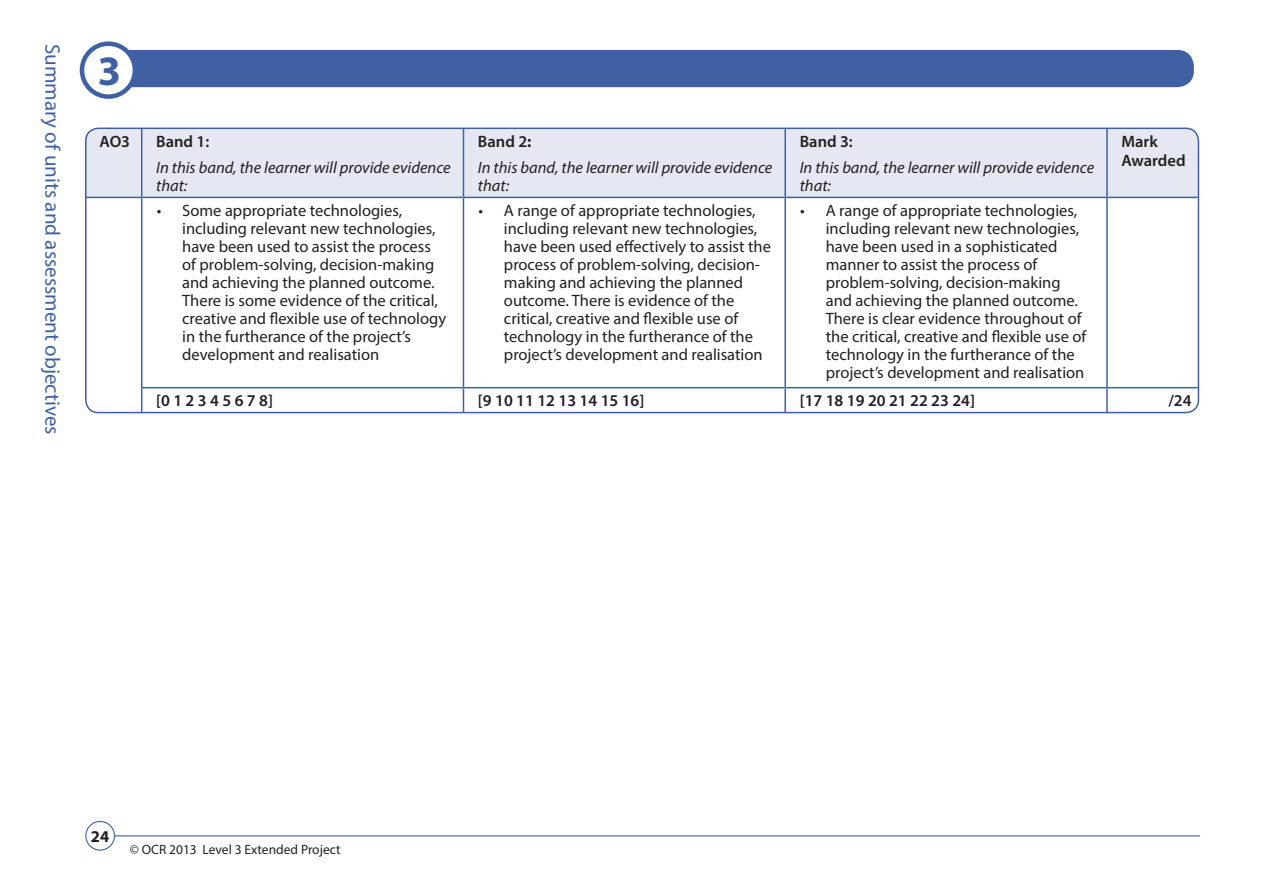
<style>
.page{position:relative;width:1263px;height:893px;background:#fff}
.page>*{position:absolute;margin:0;border:0;box-sizing:border-box;transform-origin:0 0}
.t1{font:700 42px "Myriad Pro";color:#3f61a4}
.t2{font:21px "Myriad Pro";color:#3f61a4}
.t3{font:16.5px/18px "Myriad Pro";color:#231f20}
.t4{font:italic 16.5px/18px "Myriad Pro";color:#231f20}
.t5{font:600 16.5px/19px "Myriad Pro";color:#231f20}
.t6{font:700 16.5px "Myriad Pro";color:#231f20}
.t7{font:13.5px "Myriad Pro";color:#231f20}
.s1{font-weight:600;font-style:normal}
.s2{font-weight:700;font-style:normal}
</style>
<div class="page">
<div style="left:109px;top:50px;width:1085px;height:37px;background:#3f61a4;border-radius:16px"></div>
<div style="left:82px;top:44px;width:53px;height:53px;background:#fff;border-radius:50%"></div>
<div style="left:80px;top:41px;width:57px;height:58px;border:4px solid #3f61a4;border-radius:50%"></div>
<hr style="left:114px;top:835px;width:1086px;height:1px;background:#3f61a4">
<div style="left:85px;top:821px;width:30px;height:30px;border:1px solid #3f61a4;border-radius:50%"></div>
<div style="left:85px;top:129px;width:1114px;height:68px;background:#e5e8f3"></div>
<div style="left:85px;top:128px;width:1114px;height:285px;border:2px solid #3f61a4;border-radius:13px"></div>
<hr style="left:141px;top:129px;width:1px;height:68px;background:#3f61a4">
<hr style="left:463px;top:129px;width:1px;height:68px;background:#3f61a4">
<hr style="left:784px;top:129px;width:2px;height:68px;background:#3f61a4">
<hr style="left:1106px;top:129px;width:2px;height:68px;background:#3f61a4">
<hr style="left:141px;top:198px;width:1px;height:189px;background:#3f61a4">
<hr style="left:463px;top:198px;width:1px;height:189px;background:#3f61a4">
<hr style="left:784px;top:198px;width:2px;height:189px;background:#3f61a4">
<hr style="left:1106px;top:198px;width:2px;height:189px;background:#3f61a4">
<svg style="left:141px;top:388px;width:1px;height:24px"></svg>
<svg style="left:463px;top:388px;width:1px;height:24px"></svg>
<hr style="left:784px;top:388px;width:2px;height:24px;background:#3f61a4">
<hr style="left:1106px;top:388px;width:2px;height:24px;background:#3f61a4">
<hr style="left:85px;top:197px;width:57px;height:1px;background:#3f61a4">
<hr style="left:142px;top:197px;width:321px;height:1px;background:#3f61a4">
<hr style="left:463px;top:197px;width:322px;height:1px;background:#3f61a4">
<hr style="left:785px;top:197px;width:322px;height:1px;background:#3f61a4">
<hr style="left:1107px;top:197px;width:91px;height:1px;background:#3f61a4">
<hr style="left:141px;top:387px;width:322px;height:1px;background:#3f61a4">
<hr style="left:463px;top:387px;width:322px;height:1px;background:#3f61a4">
<hr style="left:785px;top:387px;width:322px;height:1px;background:#3f61a4">
<hr style="left:1107px;top:387px;width:91px;height:1px;background:#3f61a4">
<p class="t2" style="left:66px;top:44px;width:393px;rotate:90deg">Summary of units and assessment objectives</p>
<h1 class="t1" style="left:98px;top:43px;width:25px">3</h1>
<p class="t5" style="left:100px;top:131px;width:32px">AO3</p>
<p class="t5" style="left:156px;top:131px;width:55px">Band 1:</p>
<p class="t4" style="left:156px;top:159px;width:296px">In this band, the learner will provide evidence that:</p>
<p class="t4" style="left:478px;top:128px;width:296px;line-height:26.5px"><span class="s1">Band 2</span><span class="s2">:<br></span>In this band, the learner will provide evidence</p>
<p class="t4" style="left:478px;top:177px;width:33px">that:</p>
<p class="t5" style="left:800px;top:131px;width:55px">Band 3:</p>
<p class="t4" style="left:800px;top:159px;width:296px">In this band, the learner will provide evidence that:</p>
<p class="t5" style="left:1121px;top:131px;width:66px">Mark<br>Awarded</p>
<p class="t3" style="left:182px;top:201px;width:266px;text-indent:-25px">• Some appropriate technologies, including relevant new technologies, have been used to assist the process of problem-solving, decision-making and achieving the planned outcome.<br>There is some evidence of the critical, creative and flexible use of technology in the furtherance of the project’s development and realisation</p>
<p class="t3" style="left:504px;top:201px;width:269px;text-indent:-25px">• A range of appropriate technologies, including relevant new technologies, have been used effectively to assist the process of problem-solving, decision&shy;making and achieving the planned outcome. There is evidence of the critical, creative and flexible use of technology in the furtherance of the project’s development and realisation</p>
<p class="t3" style="left:826px;top:201px;width:262px;text-indent:-25px">• A range of appropriate technologies, including relevant new technologies, have been used in a sophisticated manner to assist the process of problem-solving, decision-making and achieving the planned outcome.<br>There is clear evidence throughout of the critical, creative and flexible use of technology in the furtherance of the project’s development and realisation</p>
<p class="t5" style="left:156px;top:391px;width:118px">[0 1 2 3 4 5 6 7 8]</p>
<p class="t5" style="left:478px;top:391px;width:168px">[9 10 11 12 13 14 15 16]</p>
<p class="t5" style="left:800px;top:391px;width:177px">[17 18 19 20 21 22 23 24]</p>
<p class="t5" style="left:1168px;top:391px;width:25px">/24</p>
<p class="t6" style="left:91px;top:826px;width:20px">24</p>
<p class="t7" style="left:130px;top:841px;width:212px">© OCR 2013 Level 3 Extended Project</p>
</div>
